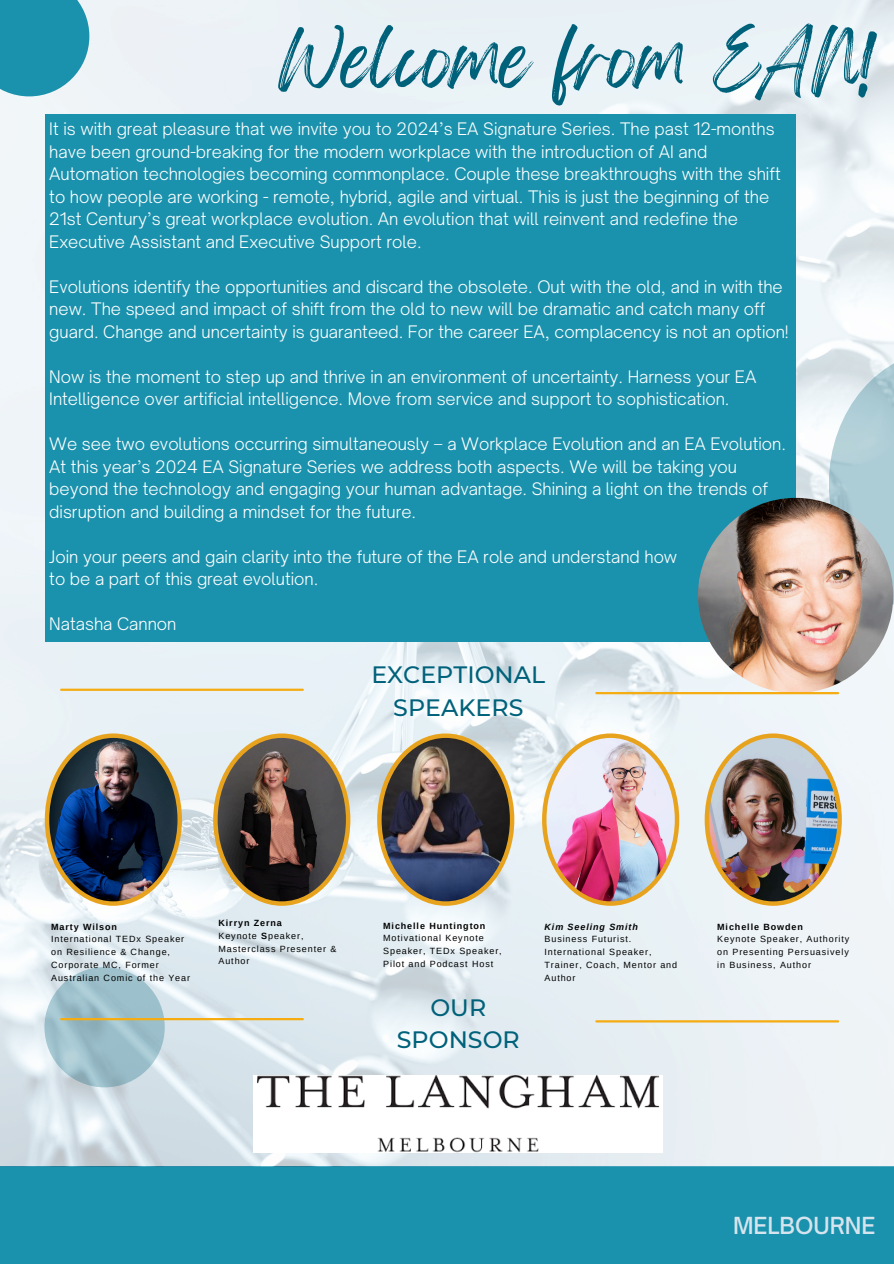
<style>
.page{position:relative;width:894px;height:1264px;background:#fff}
.page>*{position:absolute;margin:0;border:0;box-sizing:border-box;transform-origin:0 0}
.t1{font:65.85px "Feeling Passionate";color:#00617a}
.t2{font:500 23.7px/32.7px "Montserrat";color:#00617a;text-align:center}
.t3{font:500 22.5px "Open Sauce One";color:#d5e4ed}
.t4{font:300 16.5px/22.5px "Open Sauce One";color:#fff}
.t5{font:9px/12.8px "Arimo";letter-spacing:.1em;color:#000}
.t6{font:700 9px "Arimo";letter-spacing:.1em;color:#000}
.t7{font:italic 700 9px "Arimo";letter-spacing:.1em;color:#000}
.s1{font-weight:700}
</style>
<div class="page">
<div style="left:0;top:1166px;width:893px;height:97px;background:#1b92ad"></div>
<img style="left:0;top:0;width:893px;height:1165px">
<div style="left:45px;top:114px;width:750px;height:527px;background:#1b92ad"></div>
<svg style="left:828px;top:350px;width:65px;height:268px;background:#bcd4dc"></svg>
<img style="left:697px;top:498px;width:196px;height:195px;border-radius:50%">
<svg style="left:44px;top:967px;width:121px;height:120px;background:#9cbfca"></svg>
<img style="left:45px;top:733px;width:137px;height:172px">
<svg style="left:213px;top:733px;width:137px;height:172px;background:#786c60"></svg>
<img style="left:377px;top:733px;width:137px;height:172px">
<img style="left:542px;top:733px;width:137px;height:172px">
<img style="left:704px;top:733px;width:137px;height:172px">
<hr style="left:596px;top:692px;width:241px;height:2px;background:#f5ac11">
<hr style="left:61px;top:688px;width:242px;height:3px;background:#f5ac11">
<hr style="left:596px;top:1020px;width:241px;height:2px;background:#f5ac11">
<hr style="left:61px;top:1018px;width:242px;height:2px;background:#f5ac11">
<div style="left:0;top:0;width:89px;height:96px;background:#1b92ad"></div>
<img style="left:254px;top:1075px;width:408px;height:77px">
<p class="t1" style="left:278px;top:7px;width:599px">Welcome from EAN!</p>
<p class="t4" style="left:49px;top:117px;width:732px">It is with great pleasure that we invite you to 2024’s EA Signature Series. The past 12-months have been ground-breaking for the modern workplace with the introduction of AI and Automation technologies becoming commonplace. Couple these breakthroughs with the shift to how people are working - remote, hybrid, agile and virtual. This is just the beginning of the 21st Century’s great workplace evolution. An evolution that will reinvent and redefine the Executive Assistant and Executive Support role.</p>
<h1 class="t4" style="left:49px;top:275px;width:740px">Evolutions identify the opportunities and discard the obsolete. Out with the old, and in with the new. The speed and impact of shift from the old to new will be dramatic and catch many off guard. Change and uncertainty is guaranteed. For the career EA, complacency is not an option!</h1>
<h3 class="t4" style="left:49px;top:365px;width:708px">Now is the moment to step up and thrive in an environment of uncertainty. Harness your EA<br>Intelligence over artificial intelligence. Move from service and support to sophistication.</h3>
<h3 class="t4" style="left:49px;top:432px;width:738px">We see two evolutions occurring simultaneously – a Workplace Evolution and an EA Evolution.<br>At this year’s 2024 EA Signature Series we address both aspects. We will be taking you beyond the technology and engaging your human advantage. Shining a light on the trends of disruption and building a mindset for the future.</h3>
<h3 class="t4" style="left:49px;top:545px;width:629px">Join your peers and gain clarity into the future of the EA role and understand how to be a part of this great evolution.</h3>
<h3 class="t4" style="left:49px;top:612px;width:129px">Natasha Cannon</h3>
<h2 class="t2" style="left:371px;top:658px;width:175px">EXCEPTIONAL<br>SPEAKERS</h2>
<p class="t6" style="left:51px;top:921px;width:67px">Marty Wilson</p>
<p class="t5" style="left:51px;top:932px;width:140px">International TEDx Speaker on Resilience &amp; Change,<br>Corporate MC, Former<br>Australian Comic of the Year</p>
<p class="t6" style="left:218px;top:918px;width:65px">Kirryn Zerna</p>
<p class="t5" style="left:218px;top:929px;width:119px">Keynote <span class="s1">S</span>peaker,<br>Masterclass Presenter &amp;<br>Author</p>
<p class="t6" style="left:383px;top:920px;width:104px">Michelle Huntington</p>
<p class="t5" style="left:383px;top:931px;width:120px">Motivational Keynote<br>Speaker, TEDx Speaker,<br>Pilot and Podcast Host</p>
<p class="t2" style="left:397px;top:990px;width:124px">OUR<br>SPONSOR</p>
<p class="t7" style="left:544px;top:921px;width:95px">Kim Seeling Smith</p>
<p class="t5" style="left:544px;top:932px;width:134px">Business Futurist.<br>International Speaker,<br>Trainer, Coach, Mentor and<br>Author</p>
<p class="t6" style="left:717px;top:921px;width:87px">Michelle Bowden</p>
<p class="t5" style="left:717px;top:932px;width:134px;text-align:justify">Keynote Speaker, Authority on Presenting Persuasively in Business, Author</p>
<p class="t3" style="left:732px;top:1211px;width:144px">MELBOURNE</p>
</div>
